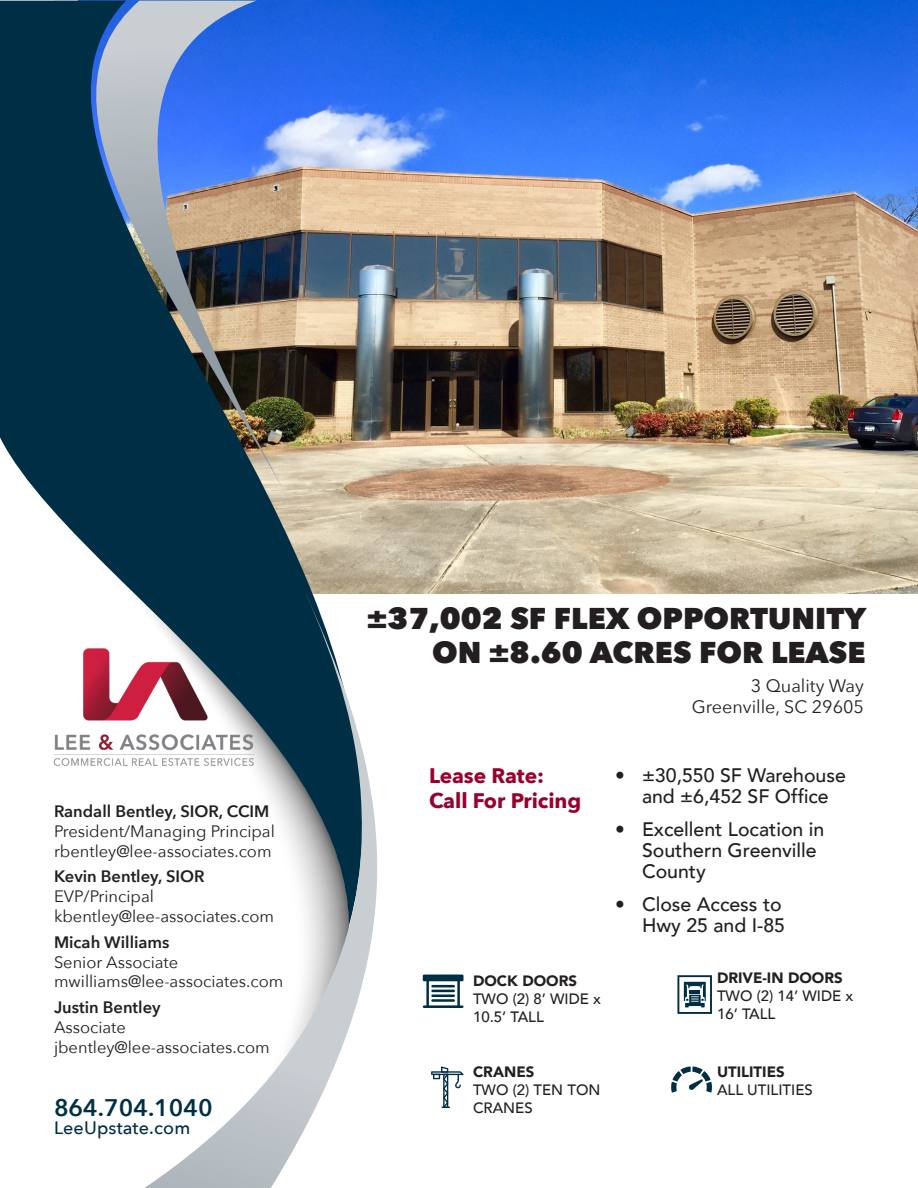
<style>
.page{position:relative;width:918px;height:1188px;background:#fff}
.page>*{position:absolute;margin:0;border:0;box-sizing:border-box;transform-origin:0 0}
.t1{font:800 30px "Avenir Next";color:#231f20}
.t2{font:600 24px "Avenir Next";color:#002f45}
.t3{font:700 21px "Avenir Next";color:#98012d}
.t4{font:500 19.5px/21px "Avenir";color:#231f20;text-align:center}
.t5{font:18px "Avenir Next";color:#231f20}
.t6{font:500 18px "Avenir Next";letter-spacing:.01em;color:#002f45}
.t7{font:16.5px "Avenir Next";color:#231f20}
.t8{font:600 16.5px/19.8px "Avenir Next";color:#231f20}
.t9{font:500 15px/18px "Avenir";color:#231f20}
.t10{font:900 15px "Avenir";color:#231f20}
.s1{font-weight:400}
</style>
<div class="page">
<img style="left:78px;top:0;width:840px;height:594px">
<img style="left:0;top:1px;width:405px;height:582px">
<svg style="left:19px;top:1px;width:273px;height:437px;background:#3e5d7b"></svg>
<img style="left:0;top:438px;width:351px;height:165px">
<svg style="left:144px;top:583px;width:279px;height:605px"></svg>
<img style="left:53px;top:630px;width:222px;height:150px">
<svg style="left:431px;top:1066px;width:33px;height:42px"></svg>
<svg style="left:423px;top:975px;width:41px;height:33px"></svg>
<svg style="left:677px;top:975px;width:35px;height:39px"></svg>
<svg style="left:671px;top:1066px;width:41px;height:27px"></svg>
<p class="t8" style="left:54px;top:801px;width:217px">Randall Bentley, SIOR, CCIM</p>
<p class="t7" style="left:54px;top:817px;width:222px">President/Managing Principal</p>
<p class="t7" style="left:54px;top:837px;width:219px">rbentley@lee-associates.com</p>
<p class="t8" style="left:54px;top:866px;width:152px">Kevin Bentley, SIOR<br><span class="s1">EVP/Principal</span></p>
<p class="t7" style="left:54px;top:902px;width:222px">kbentley@lee-associates.com</p>
<p class="t8" style="left:54px;top:932px;width:117px">Micah Williams</p>
<p class="t7" style="left:54px;top:948px;width:126px">Senior Associate</p>
<p class="t7" style="left:54px;top:968px;width:231px">mwilliams@lee-associates.com</p>
<p class="t8" style="left:54px;top:997px;width:108px">Justin Bentley</p>
<p class="t7" style="left:54px;top:1013px;width:73px">Associate</p>
<p class="t7" style="left:54px;top:1033px;width:217px">jbentley@lee-associates.com</p>
<p class="t2" style="left:54px;top:1087px;width:160px">864.704.1040</p>
<p class="t6" style="left:54px;top:1112px;width:138px">LeeUpstate.com</p>
<p class="t1" style="left:367px;top:599px;width:501px">±37,002 SF FLEX OPPORTUNITY</p>
<p class="t1" style="left:432px;top:634px;width:435px">ON ±8.60 ACRES FOR LEASE</p>
<p class="t5" style="left:751px;top:670px;width:115px">3 Quality Way</p>
<p class="t5" style="left:692px;top:692px;width:174px">Greenville, SC 29605</p>
<p class="t3" style="left:429px;top:757px;width:117px">Lease Rate:</p>
<p class="t3" style="left:429px;top:783px;width:154px">Call For Pricing</p>
<p class="t10" style="left:473px;top:968px;width:106px">DOCK DOORS</p>
<p class="t9" style="left:473px;top:989px;width:130px">TWO (2) 8’ WIDE x<br>10.5’ TALL</p>
<p class="t4" style="left:615px;top:763px;width:232px">• ±30,550 SF Warehouse and ±6,452 SF Office</p>
<p class="t4" style="left:642px;top:817px;width:184px;text-align:left;text-indent:-27px">• Excellent Location in<br>Southern Greenville<br>County</p>
<p class="t4" style="left:615px;top:892px;width:172px;text-align:right">• Close Access to<br>Hwy 25 and I-85</p>
<p class="t10" style="left:717px;top:965px;width:127px">DRIVE-IN DOORS</p>
<p class="t9" style="left:717px;top:986px;width:138px">TWO (2) 14’ WIDE x<br>16’ TALL</p>
<p class="t10" style="left:473px;top:1059px;width:63px">CRANES</p>
<p class="t9" style="left:473px;top:1080px;width:129px">TWO (2) TEN TON<br>CRANES</p>
<p class="t10" style="left:717px;top:1059px;width:69px">UTILITIES</p>
<p class="t9" style="left:717px;top:1080px;width:97px">ALL UTILITIES</p>
</div>
